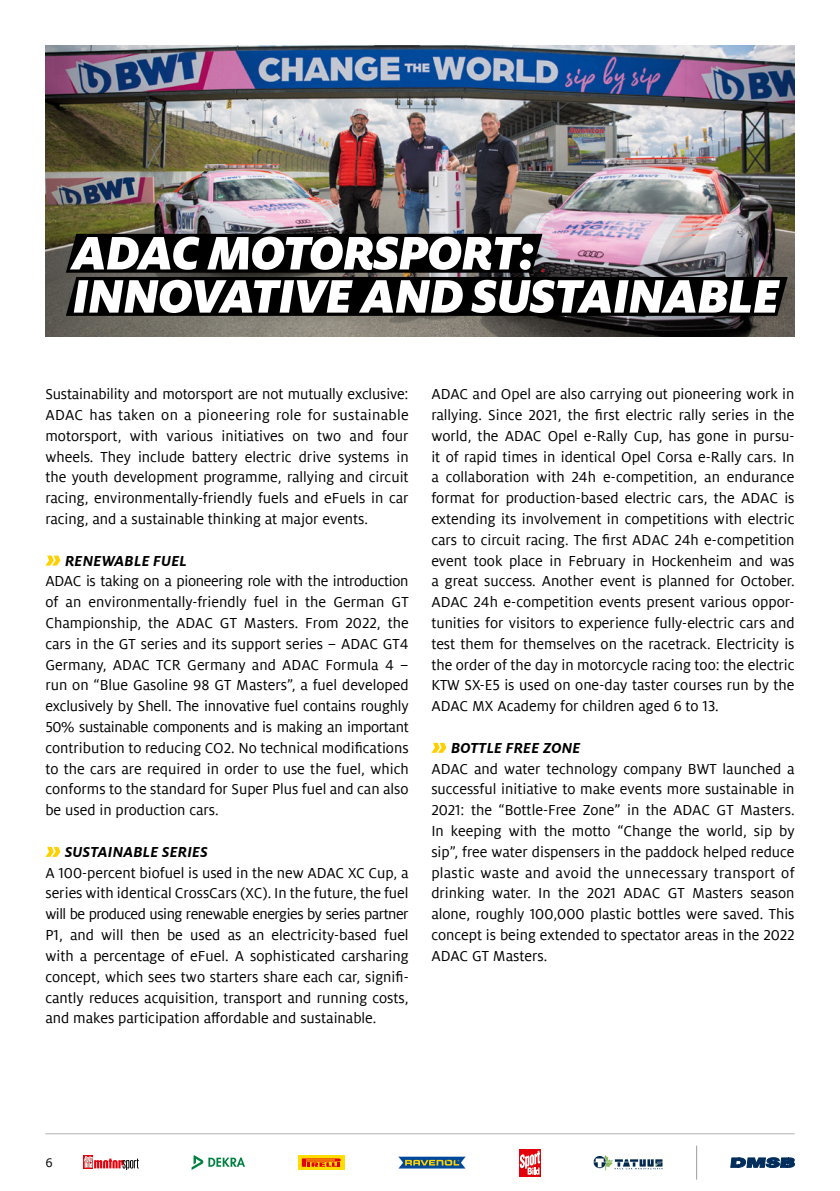
<style>
.page{position:relative;width:840px;height:1191px;background:#fff}
.page>*{position:absolute;margin:0;border:0;box-sizing:border-box;transform-origin:0 0}
.t1{font:italic 900 52px/43.2px "Milo ADAC";letter-spacing:-.02em;color:#fff}
.t2{font:16px/20.8px "Milo ADAC";color:#000;text-align:justify}
.t3{font:italic 700 16px "Milo ADAC";letter-spacing:.01em;color:#000}
.t4{font:14px "Milo ADAC";color:#000}
</style>
<div class="page">
<hr style="left:45px;top:1133px;width:749px;height:1px;background:#b1b2b3">
<img style="left:45px;top:45px;width:749px;height:292px">
<svg style="left:46px;top:555px;width:14px;height:10px"></svg>
<svg style="left:45px;top:847px;width:15px;height:10px"></svg>
<svg style="left:431px;top:743px;width:15px;height:10px"></svg>
<svg style="left:66px;top:234px;width:721px;height:82px;background:#1f1c1d"></svg>
<svg style="left:730px;top:1157px;width:64px;height:10px"></svg>
<hr style="left:696px;top:1145px;width:1px;height:34px;background:#9c9c9d">
<div style="left:519px;top:1149px;width:21px;height:27px;background:#e3000b"></div>
<svg style="left:519px;top:1150px;width:21px;height:25px"></svg>
<svg style="left:398px;top:1156px;width:68px;height:13px"></svg>
<svg style="left:298px;top:1155px;width:46px;height:14px"></svg>
<svg style="left:302px;top:1158px;width:38px;height:8px"></svg>
<svg style="left:191px;top:1155px;width:54px;height:15px"></svg>
<div style="left:84px;top:1155px;width:9px;height:13px;background:#e3000b"></div>
<svg style="left:84px;top:1156px;width:55px;height:14px"></svg>
<svg style="left:593px;top:1155px;width:69px;height:15px"></svg>
<h1 class="t1" style="left:72px;top:231px;width:709px">ADAC MOTORSPORT:<br>INNOVATIVE AND SUSTAINABLE</h1>
<p class="t2" style="left:45px;top:384px;width:364px">Sustainability and motorsport are not mutually exclusive:<br>ADAC has taken on a pioneering role for sustainable motorsport, with various initiatives on two and four wheels. They include battery electric drive systems in the youth development programme, rallying and circuit racing, environmentally-friendly fuels and eFuels in car racing, and a sustainable thinking at major events.</p>
<p class="t3" style="left:65px;top:551px;width:123px">RENEWABLE FUEL</p>
<p class="t2" style="left:45px;top:571px;width:364px">ADAC is taking on a pioneering role with the introduction of an environmentally-friendly fuel in the German GT Championship, the ADAC GT Masters. From 2022, the cars in the GT series and its support series – ADAC GT4<br>Germany, ADAC TCR Germany and ADAC Formula 4 – run on “Blue Gasoline 98 GT Masters”, a fuel developed exclusively by Shell. The innovative fuel contains roughly 50% sustainable components and is making an important contribution to reducing CO2. No technical modifications to the cars are required in order to use the fuel, which conforms to the standard for Super Plus fuel and can also be used in production cars.</p>
<p class="t3" style="left:65px;top:842px;width:144px">SUSTAINABLE SERIES</p>
<p class="t2" style="left:45px;top:862px;width:364px">A 100-percent biofuel is used in the new ADAC XC Cup, a series with identical CrossCars (XC). In the future, the fuel will be produced using renewable energies by series partner P1, and will then be used as an electricity-based fuel with a percentage of eFuel. A sophisticated carsharing concept, which sees two starters share each car, signifi&shy;cantly reduces acquisition, transport and running costs, and makes participation affordable and sustainable.</p>
<p class="t2" style="left:431px;top:384px;width:364px">ADAC and Opel are also carrying out pioneering work in rallying. Since 2021, the first electric rally series in the world, the ADAC Opel e-Rally Cup, has gone in pursu&shy;it of rapid times in identical Opel Corsa e-Rally cars. In a collaboration with 24h e-competition, an endurance format for production-based electric cars, the ADAC is extending its involvement in competitions with electric cars to circuit racing. The first ADAC 24h e-competition event took place in February in Hockenheim and was a great success. Another event is planned for October.<br>ADAC 24h e-competition events present various oppor&shy;tunities for visitors to experience fully-electric cars and test them for themselves on the racetrack. Electricity is the order of the day in motorcycle racing too: the electric KTW SX-E5 is used on one-day taster courses run by the ADAC MX Academy for children aged 6 to 13.</p>
<p class="t3" style="left:451px;top:738px;width:131px">BOTTLE FREE ZONE</p>
<p class="t2" style="left:431px;top:758px;width:364px">ADAC and water technology company BWT launched a successful initiative to make events more sustainable in 2021: the “Bottle-Free Zone” in the ADAC GT Masters.<br>In keeping with the motto “Change the world, sip by sip”, free water dispensers in the paddock helped reduce plastic waste and avoid the unnecessary transport of drinking water. In the 2021 ADAC GT Masters season alone, roughly 100,000 plastic bottles were saved. This concept is being extended to spectator areas in the 2022<br>ADAC GT Masters.</p>
<p class="t4" style="left:45px;top:1155px;width:9px">6</p>
</div>
